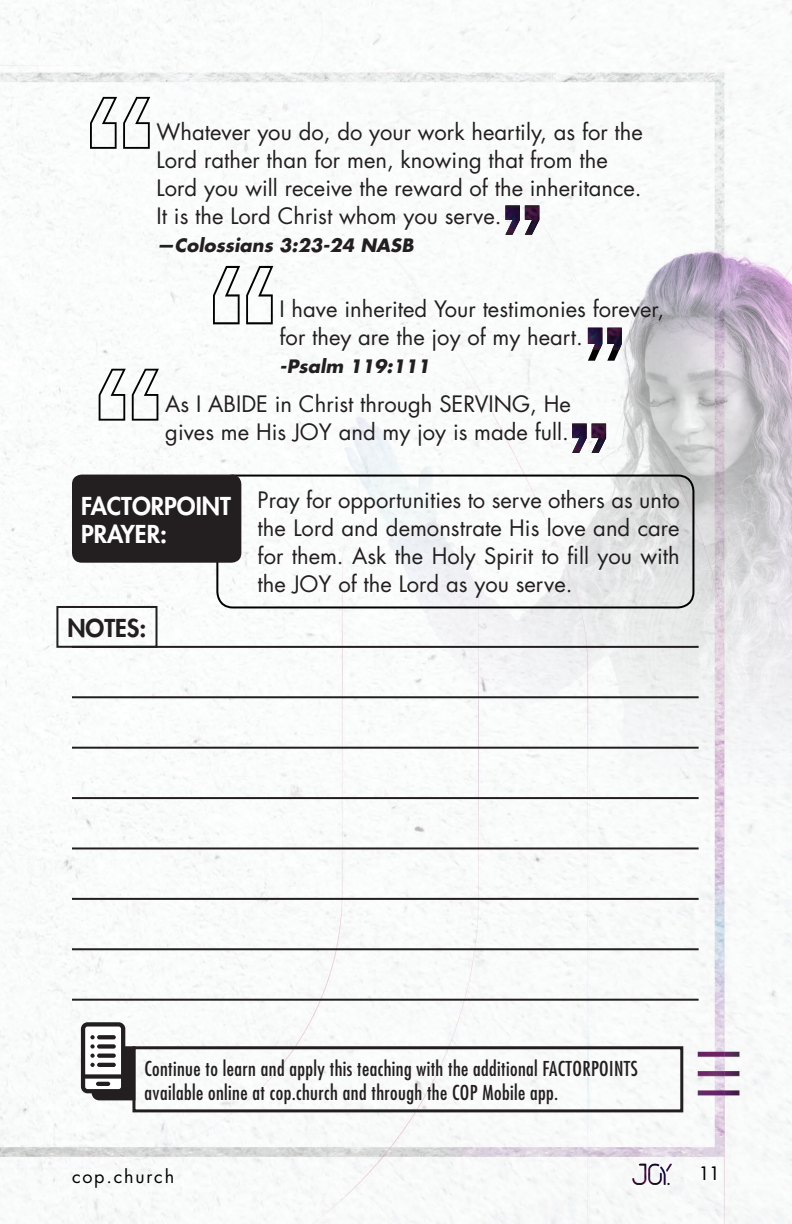
<style>
.page{position:relative;width:792px;height:1224px;background:#fff}
.page>*{position:absolute;margin:0;border:0;box-sizing:border-box;transform-origin:0 0}
.Tittle_H2{font:800 24px/28px "Futura Std";color:#fff}
.Tittle_H2-2{font:800 24px "Futura Std";color:#231f20}
.Quotes_01{font:22px/28px "Futura Std";color:#231f20}
.Paragraph_Main{font:22px/28px "Futura Std";color:#231f20;text-align:justify}
.Tittle_H2-3{font:condensed 20px/24px "Futura Std";letter-spacing:.02em;color:#231f20}
.Quotes_01-2{font:italic 700 18px "Futura Std";color:#231f20}
.t1{font:18px "Futura Std";letter-spacing:.1em;color:#000}
.t2{font:500 18px "Futura Std";color:#000}
</style>
<div class="page">
<img style="left:0;top:0;width:792px;height:1224px">
<img style="left:631px;top:1162px;width:42px;height:23px">
<img style="left:193px;top:185px;width:599px;height:687px">
<svg style="left:588px;top:350px;width:34px;height:11px"></svg>
<img style="left:588px;top:328px;width:34px;height:22px">
<svg style="left:246px;top:266px;width:27px;height:58px"></svg>
<svg style="left:213px;top:266px;width:27px;height:58px"></svg>
<hr style="left:72px;top:646px;width:627px;height:2px;background:#231f20">
<hr style="left:72px;top:696px;width:627px;height:2px;background:#231f20">
<hr style="left:72px;top:747px;width:627px;height:2px;background:#231f20">
<hr style="left:72px;top:797px;width:627px;height:2px;background:#231f20">
<hr style="left:72px;top:847px;width:627px;height:2px;background:#231f20">
<hr style="left:72px;top:898px;width:627px;height:2px;background:#231f20">
<hr style="left:72px;top:948px;width:627px;height:2px;background:#231f20">
<hr style="left:72px;top:999px;width:627px;height:2px;background:#231f20">
<div style="left:56px;top:606px;width:102px;height:42px;border:2px solid #231f20"></div>
<div style="left:132px;top:1046px;width:551px;height:66px;border:3px solid #231f20"></div>
<svg style="left:81px;top:1022px;width:54px;height:78px"></svg>
<div style="left:216px;top:475px;width:478px;height:133px;border:2px solid #000;border-radius:16px"></div>
<div style="left:72px;top:475px;width:169px;height:88px;background:#231f20;border-radius:10px"></div>
<img style="left:505px;top:205px;width:34px;height:30px">
<svg style="left:123px;top:97px;width:27px;height:52px"></svg>
<svg style="left:90px;top:97px;width:27px;height:52px"></svg>
<img style="left:572px;top:424px;width:34px;height:29px">
<svg style="left:132px;top:369px;width:27px;height:52px"></svg>
<svg style="left:99px;top:369px;width:27px;height:52px"></svg>
<p class="Quotes_01" style="left:157px;top:118px;width:488px">Whatever you do, do your work heartily, as for the Lord rather than for men, knowing that from the Lord you will receive the reward of the inheritance.<br>It is the Lord Christ whom you serve.</p>
<p class="Quotes_01-2" style="left:157px;top:234px;width:258px">—Colossians 3:23-24 NASB</p>
<p class="Quotes_01" style="left:280px;top:295px;width:386px">I have inherited Your testimonies forever, for they are the joy of my heart.</p>
<p class="Quotes_01-2" style="left:280px;top:354px;width:152px">-Psalm 119:111</p>
<p class="Quotes_01" style="left:165px;top:390px;width:407px">As I ABIDE in Christ through SERVING, He gives me His JOY and my joy is made full.</p>
<p class="Tittle_H2" style="left:81px;top:492px;width:151px">FACTORPOINT<br>PRAYER:</p>
<p class="Tittle_H2-2" style="left:67px;top:613px;width:81px">NOTES:</p>
<p class="Paragraph_Main" style="left:258px;top:486px;width:424px">Pray for opportunities to serve others as unto the Lord and demonstrate His love and care for them. Ask the Holy Spirit to fill you with the JOY of the Lord as you serve.</p>
<p class="Tittle_H2-3" style="left:144px;top:1056px;width:495px">Continue to learn and apply this teaching with the additional FACTORPOINTS available online at cop.church and through the COP Mobile app.</p>
<p class="t1" style="left:72px;top:1165px;width:104px">cop.church</p>
<p class="t2" style="left:699px;top:1162px;width:22px">11</p>
</div>
